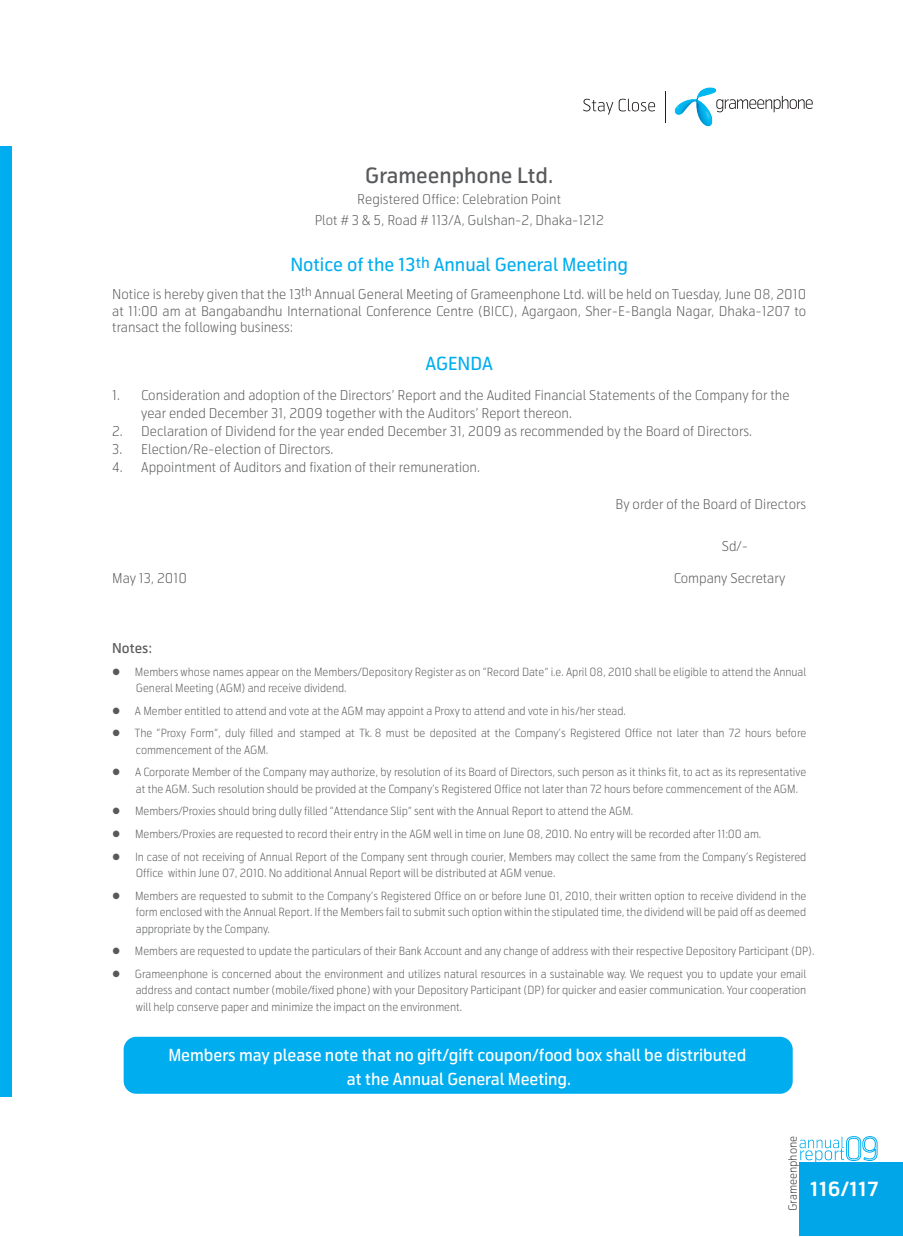
<style>
.page{position:relative;width:903px;height:1237px;background:#fff}
.page>*{position:absolute;margin:0;border:0;box-sizing:border-box;transform-origin:0 0}
.t1{font:500 21px "Telenor";color:#58595b}
.t2{font:700 19.5px "Telenor";color:#fff}
.t3{font:18px "Telenor";color:#00adee}
.t4{font:500 16.5px/24px "Telenor";letter-spacing:-.005em;color:#fff;text-align:center}
.t5{font:300 13.5px/16.2px "Telenor";color:#58595b;text-align:center}
.t6{font:500 13.5px "Telenor";color:#58595b}
.t7{font:300 11.25px/16.5px "Telenor";letter-spacing:-.005em;color:#58595b}
.t8{font:300 11.25px "Telenor";color:#333}
</style>
<div class="page">
<div style="left:0;top:147px;width:11px;height:949px;background:#00adee"></div>
<div style="left:800px;top:1161px;width:103px;height:74px;background:#00a6e8"></div>
<svg style="left:799px;top:1136px;width:79px;height:27px"></svg>
<div style="left:124px;top:1036px;width:669px;height:57px;background:#00adee;border-radius:13px"></div>
<svg style="left:719px;top:96px;width:94px;height:16px"></svg>
<img style="left:675px;top:88px;width:44px;height:38px">
<svg style="left:583px;top:99px;width:30px;height:16px"></svg>
<svg style="left:619px;top:99px;width:36px;height:12px"></svg>
<hr style="left:665px;top:91px;width:1px;height:31px;background:#231f20">
<h1 class="t1" style="left:365px;top:163px;width:189px">Grameenphone Ltd.</h1>
<p class="t5" style="left:315px;top:189px;width:291px;line-height:20.7px">Registered Office: Celebration Point<br>Plot # 3 &amp; 5, Road # 113/A, Gulshan-2, Dhaka-1212</p>
<h3 class="t3" style="left:290px;top:253px;width:339px">Notice of the 13<sup>th</sup> Annual General Meeting</h3>
<p class="t5" style="left:112px;top:286px;width:696px;text-align:justify">Notice is hereby given that the 13<sup>th</sup> Annual General Meeting of Grameenphone Ltd. will be held on Tuesday, June 08, 2010 at 11:00 am at Bangabandhu International Conference Centre (BICC), Agargaon, Sher-E-Bangla Nagar, Dhaka-1207 to transact the following business:</p>
<h3 class="t3" style="left:425px;top:353px;width:69px">AGENDA</h3>
<p class="t5" style="left:141px;top:387px;width:650px;line-height:18px;text-align:left;text-indent:-29px">1. Consideration and adoption of the Directors’ Report and the Audited Financial Statements of the Company for the year ended December 31, 2009 together with the Auditors’ Report thereon.</p>
<p class="t5" style="left:112px;top:424px;width:641px">2. Declaration of Dividend for the year ended December 31, 2009 as recommended by the Board of Directors.</p>
<p class="t5" style="left:112px;top:442px;width:223px">3. Election/Re-election of Directors.</p>
<p class="t5" style="left:112px;top:460px;width:369px">4. Appointment of Auditors and fixation of their remuneration.</p>
<p class="t5" style="left:615px;top:496px;width:192px">By order of the Board of Directors</p>
<p class="t5" style="left:722px;top:538px;width:28px">Sd/-</p>
<p class="t5" style="left:112px;top:570px;width:76px">May 13, 2010</p>
<p class="t5" style="left:674px;top:570px;width:113px">Company Secretary</p>
<p class="t6" style="left:112px;top:640px;width:41px">Notes:</p>
<p class="t7" style="left:136px;top:664px;width:672px;text-indent:-24px">● Members whose names appear on the Members/Depository Register as on “Record Date” i.e. April 08, 2010 shall be eligible to attend the Annual<br>General Meeting (AGM) and receive dividend.</p>
<p class="t7" style="left:112px;top:703px;width:515px">● A Member entitled to attend and vote at the AGM may appoint a Proxy to attend and vote in his/her stead.</p>
<p class="t7" style="left:136px;top:725px;width:672px;text-indent:-24px">● The “Proxy Form”, duly filled and stamped at Tk. 8 must be deposited at the Company’s Registered Office not later than 72 hours before commencement of the AGM.</p>
<p class="t7" style="left:136px;top:764px;width:672px;text-indent:-24px">● A Corporate Member of the Company may authorize, by resolution of its Board of Directors, such person as it thinks fit, to act as its representative at the AGM. Such resolution should be provided at the Company’s Registered Office not later than 72 hours before commencement of the AGM.</p>
<p class="t7" style="left:112px;top:803px;width:523px">● Members/Proxies should bring dully filled “Attendance Slip” sent with the Annual Report to attend the AGM.</p>
<p class="t7" style="left:112px;top:826px;width:650px">● Members/Proxies are requested to record their entry in the AGM well in time on June 08, 2010. No entry will be recorded after 11:00 am.</p>
<p class="t7" style="left:136px;top:848px;width:672px;text-indent:-24px">● In case of not receiving of Annual Report of the Company sent through courier, Members may collect the same from the Company’s Registered<br>Office within June 07, 2010. No additional Annual Report will be distributed at AGM venue.</p>
<p class="t7" style="left:136px;top:887px;width:672px;text-align:justify;text-indent:-24px">● Members are requested to submit to the Company’s Registered Office on or before June 01, 2010, their written option to receive dividend in the form enclosed with the Annual Report. If the Members fail to submit such option within the stipulated time, the dividend will be paid off as deemed appropriate by the Company.</p>
<p class="t7" style="left:112px;top:943px;width:704px">● Members are requested to update the particulars of their Bank Account and any change of address with their respective Depository Participant (DP).</p>
<p class="t7" style="left:136px;top:965px;width:672px;text-align:justify;text-indent:-24px">● Grameenphone is concerned about the environment and utilizes natural resources in a sustainable way. We request you to update your email address and contact number (mobile/fixed phone) with your Depository Participant (DP) for quicker and easier communication. Your cooperation will help conserve paper and minimize the impact on the environment.</p>
<h3 class="t4" style="left:168px;top:1043px;width:579px">Members may please note that no gift/gift coupon/food box shall be distributed at the Annual General Meeting.</h3>
<p class="t8" style="left:786px;top:1211px;width:77px;rotate:-90deg">Grameenphone</p>
<h2 class="t2" style="left:810px;top:1176px;width:70px">116/117</h2>
</div>
